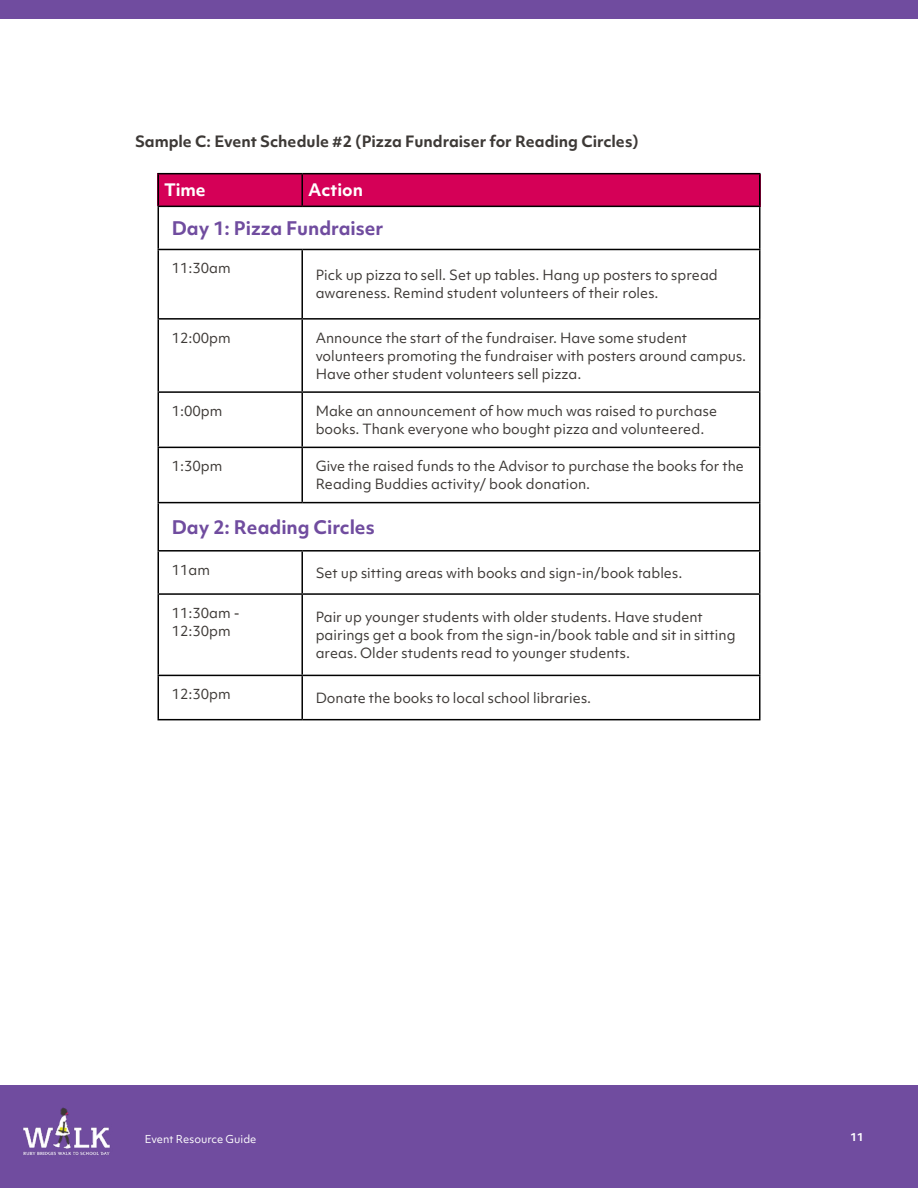
<style>
.page{position:relative;width:918px;height:1188px;background:#fff}
.page>*{position:absolute;margin:0;border:0;box-sizing:border-box;transform-origin:0 0}
.t1{font:700 18px "Objektiv Mk 1";color:#704c9f}
.t2{font:700 16.5px "Objektiv Mk 1";color:#fff}
.t3{font:700 15px "Objektiv Mk 1";color:#3d3936}
.t4{font:13.5px/18px "Objektiv Mk 1";color:#3d3936}
.t5{font:10.5px "Objektiv Mk 1";color:#fff}
.t6{font:700 10.5px "Objektiv Mk 1";color:#fff}
</style>
<div class="page">
<div style="left:0;top:1085px;width:918px;height:103px;background:#704c9f"></div>
<img style="left:23px;top:1107px;width:87px;height:49px">
<div style="left:0;top:0;width:918px;height:18px;background:#704c9f"></div>
<div style="left:158px;top:173px;width:144px;height:33px;background:#d50057"></div>
<div style="left:302px;top:174px;width:459px;height:33px;background:#d50057"></div>
<hr style="left:158px;top:173px;width:144px;height:1px;background:#000">
<hr style="left:158px;top:174px;width:1px;height:32px;background:#000">
<hr style="left:302px;top:173px;width:459px;height:1px;background:#000">
<hr style="left:301px;top:174px;width:2px;height:32px;background:#000">
<hr style="left:759px;top:174px;width:2px;height:32px;background:#000">
<hr style="left:158px;top:206px;width:144px;height:1px;background:#000">
<hr style="left:158px;top:207px;width:1px;height:42px;background:#000">
<hr style="left:302px;top:206px;width:459px;height:1px;background:#000">
<hr style="left:759px;top:207px;width:2px;height:42px;background:#000">
<hr style="left:158px;top:249px;width:144px;height:1px;background:#000">
<hr style="left:158px;top:250px;width:1px;height:68px;background:#000">
<hr style="left:302px;top:249px;width:459px;height:1px;background:#000">
<hr style="left:301px;top:250px;width:2px;height:68px;background:#000">
<hr style="left:759px;top:250px;width:2px;height:68px;background:#000">
<hr style="left:158px;top:318px;width:144px;height:2px;background:#000">
<hr style="left:158px;top:320px;width:1px;height:71px;background:#000">
<hr style="left:302px;top:318px;width:459px;height:2px;background:#000">
<hr style="left:301px;top:320px;width:2px;height:71px;background:#000">
<hr style="left:759px;top:320px;width:2px;height:71px;background:#000">
<hr style="left:158px;top:391px;width:144px;height:2px;background:#000">
<hr style="left:158px;top:393px;width:1px;height:54px;background:#000">
<hr style="left:302px;top:391px;width:459px;height:2px;background:#000">
<hr style="left:301px;top:393px;width:2px;height:54px;background:#000">
<hr style="left:759px;top:393px;width:2px;height:54px;background:#000">
<hr style="left:158px;top:447px;width:144px;height:1px;background:#000">
<hr style="left:158px;top:448px;width:1px;height:54px;background:#000">
<hr style="left:302px;top:447px;width:459px;height:1px;background:#000">
<hr style="left:301px;top:448px;width:2px;height:54px;background:#000">
<hr style="left:759px;top:448px;width:2px;height:54px;background:#000">
<hr style="left:158px;top:502px;width:144px;height:1px;background:#000">
<hr style="left:158px;top:503px;width:1px;height:47px;background:#000">
<hr style="left:302px;top:502px;width:459px;height:1px;background:#000">
<hr style="left:759px;top:503px;width:2px;height:47px;background:#000">
<hr style="left:158px;top:550px;width:144px;height:2px;background:#000">
<hr style="left:158px;top:552px;width:1px;height:41px;background:#000">
<hr style="left:302px;top:550px;width:459px;height:2px;background:#000">
<hr style="left:301px;top:552px;width:2px;height:41px;background:#000">
<hr style="left:759px;top:552px;width:2px;height:41px;background:#000">
<hr style="left:158px;top:593px;width:144px;height:2px;background:#000">
<hr style="left:158px;top:595px;width:1px;height:80px;background:#000">
<hr style="left:302px;top:593px;width:459px;height:2px;background:#000">
<hr style="left:301px;top:595px;width:2px;height:80px;background:#000">
<hr style="left:759px;top:595px;width:2px;height:80px;background:#000">
<hr style="left:158px;top:675px;width:144px;height:1px;background:#000">
<hr style="left:158px;top:676px;width:1px;height:43px;background:#000">
<hr style="left:302px;top:675px;width:459px;height:1px;background:#000">
<hr style="left:301px;top:676px;width:2px;height:43px;background:#000">
<hr style="left:759px;top:676px;width:2px;height:43px;background:#000">
<hr style="left:158px;top:719px;width:144px;height:1px;background:#000">
<hr style="left:302px;top:719px;width:459px;height:1px;background:#000">
<p class="t3" style="left:135px;top:131px;width:505px">Sample C: Event Schedule #2 (Pizza Fundraiser for Reading Circles)</p>
<p class="t2" style="left:164px;top:178px;width:43px">Time</p>
<p class="t2" style="left:308px;top:178px;width:56px">Action</p>
<h1 class="t1" style="left:172px;top:215px;width:213px">Day 1: Pizza Fundraiser</h1>
<p class="t4" style="left:172px;top:259px;width:61px">11:30am</p>
<p class="t4" style="left:316px;top:266px;width:404px">Pick up pizza to sell. Set up tables. Hang up posters to spread awareness. Remind student volunteers of their roles.</p>
<p class="t4" style="left:172px;top:328px;width:61px">12:00pm</p>
<p class="t4" style="left:316px;top:328px;width:432px">Announce the start of the fundraiser. Have some student volunteers promoting the fundraiser with posters around campus.<br>Have other student volunteers sell pizza.</p>
<p class="t4" style="left:172px;top:402px;width:52px">1:00pm</p>
<p class="t4" style="left:316px;top:402px;width:403px">Make an announcement of how much was raised to purchase books. Thank everyone who bought pizza and volunteered.</p>
<p class="t4" style="left:172px;top:457px;width:52px">1:30pm</p>
<p class="t4" style="left:316px;top:457px;width:430px">Give the raised funds to the Advisor to purchase the books for the<br>Reading Buddies activity/ book donation.</p>
<h1 class="t1" style="left:172px;top:514px;width:205px">Day 2: Reading Circles</h1>
<p class="t4" style="left:172px;top:560px;width:40px">11am</p>
<p class="t4" style="left:316px;top:563px;width:368px">Set up sitting areas with books and sign-in/book tables.</p>
<p class="t4" style="left:172px;top:604px;width:70px">11:30am -<br>12:30pm</p>
<p class="t4" style="left:316px;top:608px;width:421px">Pair up younger students with older students. Have student pairings get a book from the sign-in/book table and sit in sitting areas. Older students read to younger students.</p>
<p class="t4" style="left:172px;top:685px;width:61px">12:30pm</p>
<p class="t4" style="left:316px;top:688px;width:277px">Donate the books to local school libraries.</p>
<p class="t5" style="left:145px;top:1131px;width:113px">Event Resource Guide</p>
<p class="t6" style="left:851px;top:1129px;width:15px">11</p>
</div>
